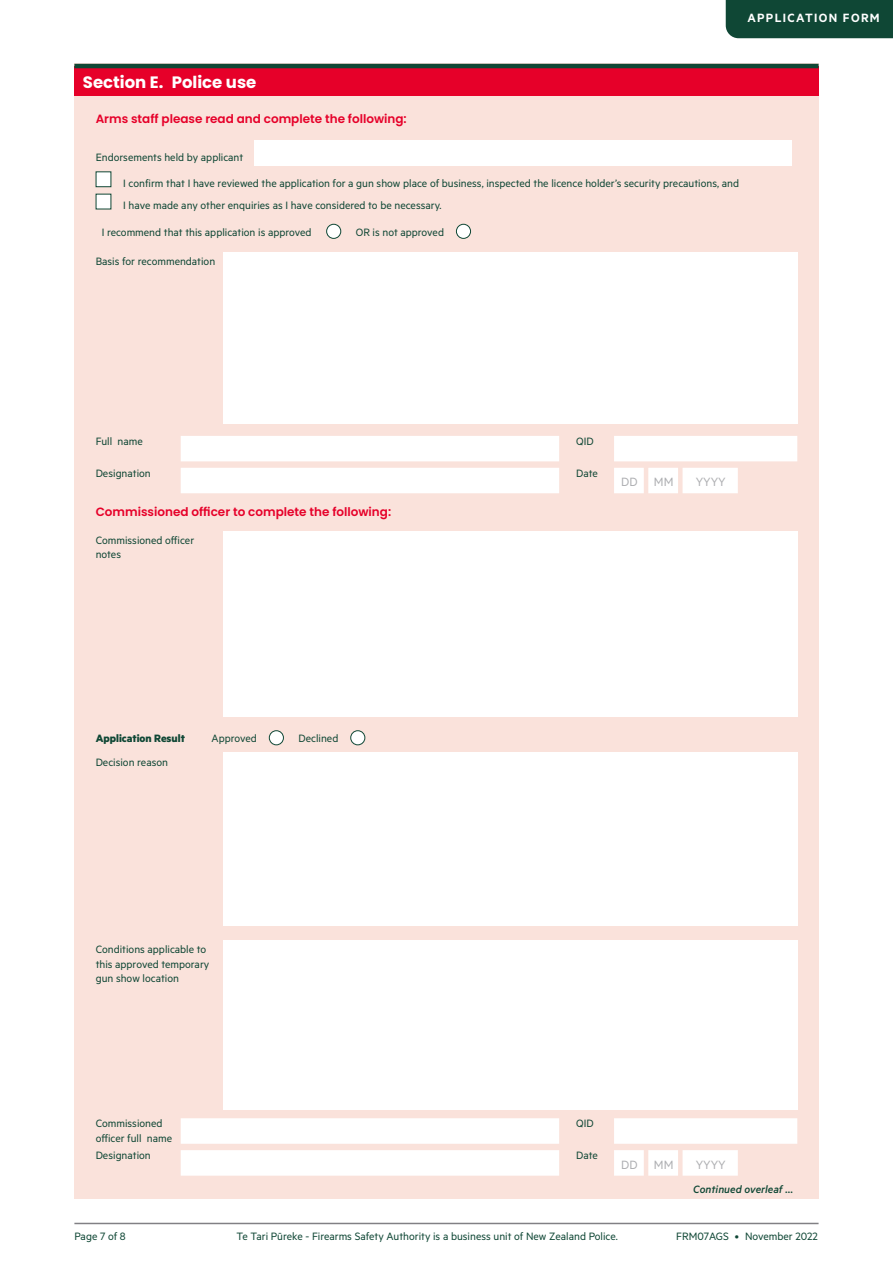
<style>
.page{position:relative;width:893px;height:1263px;background:#fff}
.page>*{position:absolute;margin:0;border:0;box-sizing:border-box;transform-origin:0 0}
.t1{font:700 16.5px "Poppins";color:#fff}
.t2{font:13.5px "Metric";color:#aeafb2}
.t3{font:600 13.5px "Metric";letter-spacing:.1em;color:#fff}
.t4{font:12px/14.4px "Metric";color:#0f4735}
.t5{font:600 12px "Poppins";color:#e60029}
.t6{font:italic 500 12px "Metric";color:#0f4735}
.t7{font:700 12px "Metric";color:#0f4735}
</style>
<div class="page">
<div style="left:726px;top:0;width:167px;height:38px;background:#0f4735"></div>
<div style="left:74px;top:64px;width:745px;height:1135px;background:#fae2db"></div>
<div style="left:74px;top:66px;width:745px;height:30px;background:#e60029"></div>
<hr style="left:74px;top:64px;width:745px;height:4px;background:#0f4735">
<div style="left:254px;top:140px;width:538px;height:25px;background:#fff"></div>
<div style="left:96px;top:171px;width:15px;height:16px;background:#fff;border:1px solid #0f4735"></div>
<div style="left:96px;top:194px;width:15px;height:15px;background:#fff"></div>
<div style="left:327px;top:224px;width:14px;height:14px;background:#fff;border-radius:50%"></div>
<div style="left:326px;top:224px;width:15px;height:15px;border:1px solid #0f4735;border-radius:50%"></div>
<div style="left:456px;top:224px;width:15px;height:14px;background:#fff;border-radius:50%"></div>
<div style="left:456px;top:224px;width:15px;height:15px;border:1px solid #0f4735;border-radius:50%"></div>
<div style="left:223px;top:252px;width:574px;height:171px;background:#fff"></div>
<svg style="left:181px;top:436px;width:616px;height:57px"></svg>
<div style="left:223px;top:531px;width:574px;height:185px;background:#fff"></div>
<div style="left:269px;top:731px;width:14px;height:14px;background:#fff;border-radius:50%"></div>
<div style="left:269px;top:730px;width:15px;height:15px;border:1px solid #0f4735;border-radius:50%"></div>
<div style="left:351px;top:731px;width:14px;height:14px;background:#fff;border-radius:50%"></div>
<div style="left:350px;top:730px;width:15px;height:15px;border:1px solid #0f4735;border-radius:50%"></div>
<div style="left:223px;top:752px;width:574px;height:174px;background:#fff"></div>
<div style="left:223px;top:940px;width:574px;height:170px;background:#fff"></div>
<svg style="left:181px;top:1118px;width:616px;height:58px"></svg>
<hr style="left:74px;top:1223px;width:745px;height:1px;background:#818084">
<p class="t3" style="left:747px;top:10px;width:134px">APPLICATION FORM</p>
<h1 class="t1" style="left:83px;top:72px;width:175px">Section E. Police use</h1>
<p class="t5" style="left:96px;top:112px;width:313px">Arms staff please read and complete the following:</p>
<p class="t4" style="left:96px;top:149px;width:149px">Endorsements held by applicant</p>
<p class="t4" style="left:123px;top:172px;width:617px;line-height:22.4px">I confirm that I have reviewed the application for a gun show place of business, inspected the licence holder’s security precautions, and<br>I have made any other enquiries as I have considered to be necessary.</p>
<p class="t4" style="left:102px;top:224px;width:211px">I recommend that this application is approved</p>
<p class="t4" style="left:356px;top:224px;width:90px">OR is not approved</p>
<p class="t4" style="left:96px;top:254px;width:121px">Basis for recommendation</p>
<p class="t4" style="left:96px;top:433px;width:49px">Full name</p>
<p class="t4" style="left:576px;top:433px;width:19px">QID</p>
<p class="t4" style="left:96px;top:465px;width:57px">Designation</p>
<p class="t4" style="left:576px;top:465px;width:23px">Date</p>
<p class="t5" style="left:96px;top:505px;width:297px">Commissioned officer to complete the following:</p>
<p class="t4" style="left:96px;top:533px;width:100px">Commissioned officer notes</p>
<p class="t2" style="left:621px;top:474px;width:54px">DD MM</p>
<p class="t2" style="left:696px;top:474px;width:32px">YYYY</p>
<p class="t7" style="left:96px;top:731px;width:91px">Application Result</p>
<p class="t4" style="left:212px;top:731px;width:47px">Approved</p>
<p class="t4" style="left:298px;top:731px;width:41px">Declined</p>
<p class="t4" style="left:96px;top:754px;width:74px">Decision reason</p>
<p class="t4" style="left:96px;top:942px;width:115px">Conditions applicable to this approved temporary gun show location</p>
<p class="t4" style="left:96px;top:1116px;width:78px">Commissioned officer full name</p>
<p class="t4" style="left:576px;top:1116px;width:19px">QID</p>
<p class="t4" style="left:96px;top:1148px;width:57px">Designation</p>
<p class="t4" style="left:576px;top:1148px;width:23px">Date</p>
<p class="t2" style="left:621px;top:1156px;width:54px">DD MM</p>
<p class="t2" style="left:696px;top:1156px;width:32px">YYYY</p>
<p class="t6" style="left:693px;top:1182px;width:101px">Continued overleaf …</p>
<p class="t4" style="left:74px;top:1228px;width:53px">Page 7 of 8</p>
<p class="t4" style="left:237px;top:1228px;width:383px">Te Tari Pūreke - Firearms Safety Authority is a business unit of New Zealand Police.</p>
<p class="t4" style="left:676px;top:1228px;width:143px">FRM07AGS • November 2022</p>
</div>
